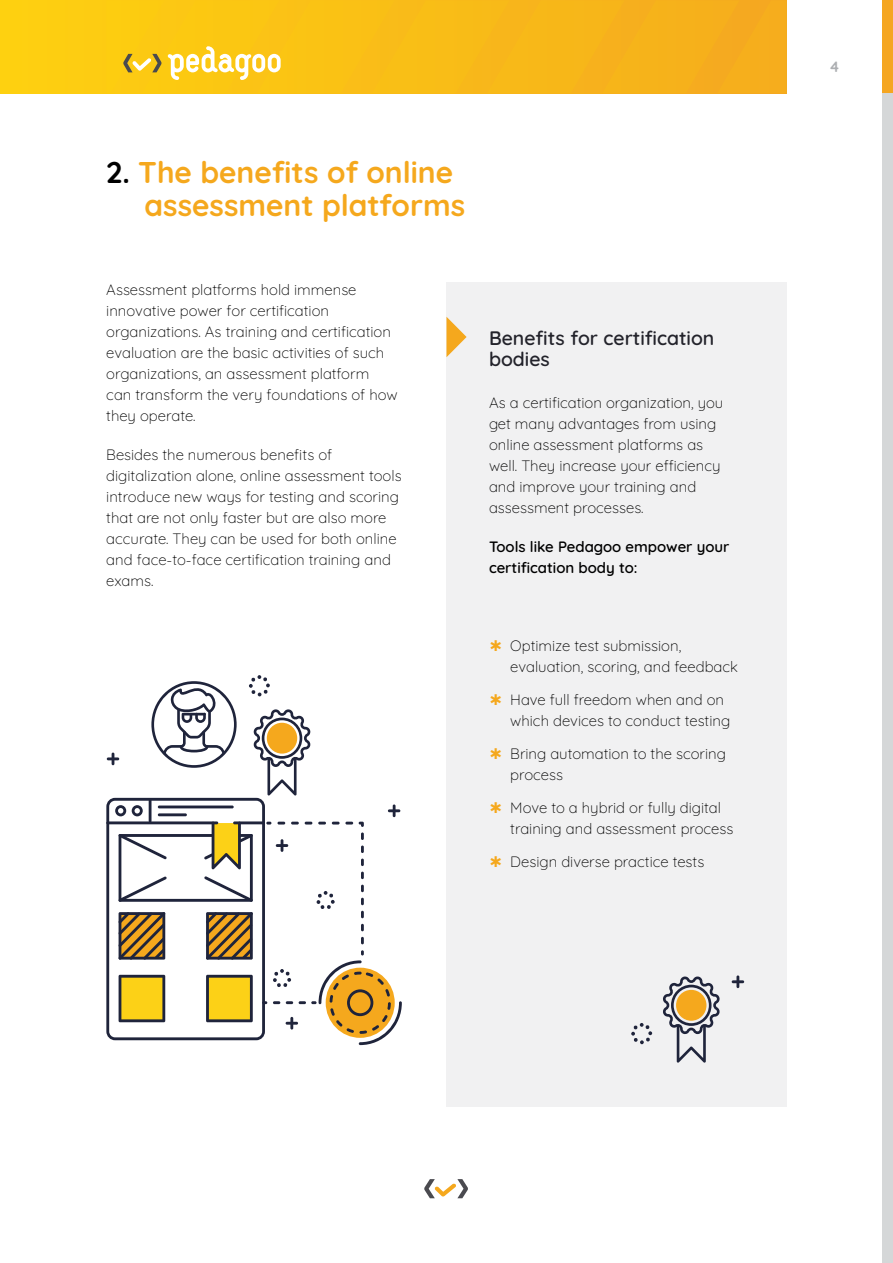
<style>
.page{position:relative;width:893px;height:1263px;background:#fff}
.page>*{position:absolute;margin:0;border:0;box-sizing:border-box;transform-origin:0 0}
.t1{font:700 30px/33px "Quicksand";color:#f5a81d}
.t2{font:600 19.5px/21px "Quicksand";color:#23232b}
.t3{font:300 15px/21px "Quicksand";color:#000}
.t4{font:600 15px/21px "Quicksand";color:#000}
.t5{font:700 15px "Quicksand";color:#adafb2}
.s1{color:#000}
</style>
<div class="page">
<svg style="left:424px;top:1179px;width:44px;height:19px"></svg>
<div style="left:0;top:0;width:787px;height:93px;background:#fdce11"></div>
<div style="left:882px;top:0;width:11px;height:93px;background:#f5a621"></div>
<div style="left:882px;top:93px;width:11px;height:1170px;background:#d5d7d8"></div>
<svg style="left:128px;top:0;width:659px;height:93px;fill:#f8ba18"></svg>
<svg style="left:168px;top:46px;width:113px;height:34px"></svg>
<svg style="left:123px;top:54px;width:39px;height:18px"></svg>
<div style="left:446px;top:283px;width:341px;height:824px;background:#f1f1f2"></div>
<svg style="left:446px;top:317px;width:21px;height:40px"></svg>
<svg style="left:106px;top:675px;width:296px;height:370px"></svg>
<svg style="left:631px;top:1023px;width:21px;height:21px"></svg>
<svg style="left:732px;top:975px;width:12px;height:13px"></svg>
<svg style="left:663px;top:976px;width:57px;height:87px"></svg>
<h1 class="t1" style="left:145px;top:153px;width:322px;text-indent:-38px"><span class="s1">2.</span> The benefits of online assessment platforms</h1>
<p class="t3" style="left:106px;top:277px;width:293px">Assessment platforms hold immense innovative power for certification organizations. As training and certification evaluation are the basic activities of such organizations, an assessment platform can transform the very foundations of how they operate.</p>
<p class="t3" style="left:106px;top:442px;width:297px">Besides the numerous benefits of digitalization alone, online assessment tools introduce new ways for testing and scoring that are not only faster but are also more accurate. They can be used for both online and face-to-face certification training and exams.</p>
<h2 class="t2" style="left:489px;top:325px;width:227px">Benefits for certification bodies</h2>
<p class="t3" style="left:489px;top:390px;width:236px">As a certification organization, you get many advantages from using online assessment platforms as well. They increase your efficiency and improve your training and assessment processes.</p>
<p class="t4" style="left:489px;top:534px;width:242px">Tools like Pedagoo empower your certification body to:</p>
<p class="t3" style="left:510px;top:633px;width:229px">Optimize test submission, evaluation, scoring, and feedback</p>
<p class="t3" style="left:510px;top:687px;width:222px">Have full freedom when and on which devices to conduct testing</p>
<p class="t3" style="left:510px;top:741px;width:217px">Bring automation to the scoring process</p>
<p class="t3" style="left:510px;top:795px;width:225px">Move to a hybrid or fully digital training and assessment process</p>
<p class="t3" style="left:510px;top:849px;width:196px">Design diverse practice tests</p>
<p class="t5" style="left:829px;top:55px;width:12px">4</p>
</div>
